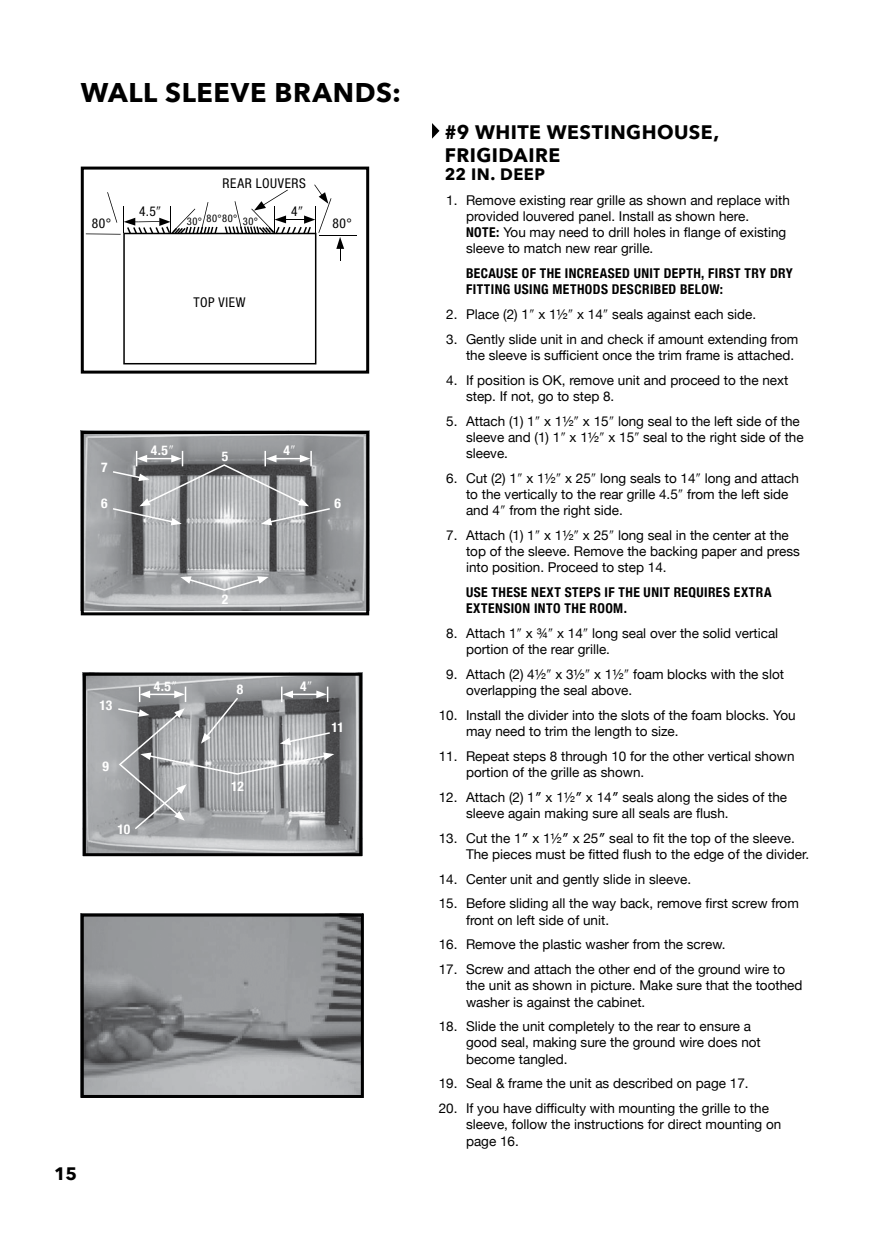
<style>
.page{position:relative;width:893px;height:1234px;background:#fff}
.page>*{position:absolute;margin:0;border:0;box-sizing:border-box;transform-origin:0 0}
.t1{font:700 27px "Avenir Next";letter-spacing:.025em;color:#000}
.t2{font:700 19.5px/23.4px "Avenir Next";letter-spacing:.025em;color:#000}
.t3{font:700 18px "Avenir Next";color:#000}
.t4{font:700 16.5px "Avenir Next";letter-spacing:.03em;color:#000}
.t5{font:13.5px/16.2px "Helvetica Neue";color:#000}
.t6{font:700 condensed 13.5px/16.2px "Helvetica Neue";letter-spacing:.03em;color:#000}
.t7{font:condensed 13.5px "Helvetica Neue LT Std";letter-spacing:.04em;color:#000}
.t8{font:700 condensed 13.5px "Helvetica Neue";letter-spacing:-.015em;color:#fff}
.t9{font:condensed 10.5px "Helvetica Neue LT Std";letter-spacing:.05em;color:#000}
.s1{font-weight:700;font-stretch:condensed}
</style>
<div class="page">
<svg style="left:432px;top:123px;width:7px;height:16px"></svg>
<hr style="left:86px;top:233px;width:35px;height:1px;background:#000">
<svg style="left:107px;top:192px;width:10px;height:31px"></svg>
<hr style="left:319px;top:234px;width:38px;height:1px;background:#000">
<div style="left:81px;top:166px;width:288px;height:207px;border:3px solid #000"></div>
<img style="left:85px;top:435px;width:280px;height:175px">
<div style="left:81px;top:431px;width:288px;height:184px;border:3px solid #000"></div>
<img style="left:87px;top:676px;width:271px;height:176px">
<div style="left:83px;top:672px;width:279px;height:184px;border:3px solid #000"></div>
<img style="left:85px;top:917px;width:275px;height:176px">
<div style="left:81px;top:913px;width:283px;height:184px;border:3px solid #000"></div>
<svg style="left:180px;top:576px;width:88px;height:15px"></svg>
<svg style="left:123px;top:184px;width:221px;height:180px"></svg>
<svg style="left:111px;top:445px;width:221px;height:80px;background:#949698"></svg>
<svg style="left:117px;top:681px;width:217px;height:149px;background:#9c9d9f"></svg>
<h1 class="t1" style="left:81px;top:69px;width:322px">WALL SLEEVE BRANDS:</h1>
<p class="t7" style="left:223px;top:175px;width:85px">REAR LOUVERS</p>
<p class="t7" style="left:139px;top:203px;width:18px">4.5</p>
<p class="t7" style="left:291px;top:203px;width:8px">4</p>
<p class="t9" style="left:207px;top:212px;width:32px">80°80°</p>
<p class="t9" style="left:187px;top:215px;width:17px">30°</p>
<p class="t9" style="left:243px;top:215px;width:17px">30°</p>
<p class="t7" style="left:92px;top:215px;width:21px">80°</p>
<p class="t7" style="left:333px;top:215px;width:21px">80°</p>
<p class="t7" style="left:194px;top:294px;width:53px">TOP VIEW</p>
<p class="t8" style="left:101px;top:455px;width:8px">7</p>
<p class="t8" style="left:151px;top:439px;width:19px">4.5</p>
<p class="t8" style="left:222px;top:445px;width:8px">5</p>
<p class="t8" style="left:284px;top:439px;width:8px">4</p>
<p class="t8" style="left:101px;top:492px;width:8px">6</p>
<p class="t8" style="left:335px;top:492px;width:8px">6</p>
<p class="t8" style="left:99px;top:694px;width:14px">13</p>
<p class="t8" style="left:103px;top:754px;width:8px">9</p>
<p class="t8" style="left:118px;top:817px;width:14px">10</p>
<p class="t8" style="left:154px;top:674px;width:19px">4.5</p>
<p class="t8" style="left:222px;top:587px;width:8px">2</p>
<p class="t8" style="left:237px;top:678px;width:8px">8</p>
<p class="t8" style="left:231px;top:774px;width:14px">12</p>
<p class="t8" style="left:300px;top:674px;width:8px">4</p>
<p class="t8" style="left:331px;top:716px;width:14px">11</p>
<h3 class="t3" style="left:54px;top:1157px;width:25px">15</h3>
<h2 class="t2" style="left:445px;top:120px;width:276px">#9 WHITE WESTINGHOUSE,<br>FRIGIDAIRE</h2>
<p class="t4" style="left:445px;top:160px;width:102px">22 IN. DEEP</p>
<p class="t5" style="left:466px;top:193px;width:325px;text-indent:-20px">1. Remove existing rear grille as shown and replace with provided louvered panel. Install as shown here.<br><span class="s1">NOTE:</span> You may need to drill holes in flange of existing sleeve to match new rear grille.</p>
<p class="t6" style="left:466px;top:264px;width:328px">BECAUSE OF THE INCREASED UNIT DEPTH, FIRST TRY DRY<br>FITTING USING METHODS DESCRIBED BELOW:</p>
<p class="t5" style="left:446px;top:307px;width:311px">2. Place (2) 1 x 1½ x 14 seals against each side.</p>
<p class="t5" style="left:466px;top:331px;width:334px;text-indent:-20px">3. Gently slide unit in and check if amount extending from the sleeve is sufficient once the trim frame is attached.</p>
<p class="t5" style="left:466px;top:372px;width:324px;text-indent:-20px">4. If position is OK, remove unit and proceed to the next step. If not, go to step 8.</p>
<p class="t5" style="left:466px;top:413px;width:339px;text-indent:-20px">5. Attach (1) 1 x 1½ x 15 long seal to the left side of the sleeve and (1) 1 x 1½ x 15 seal to the right side of the sleeve.</p>
<p class="t5" style="left:466px;top:470px;width:334px;text-indent:-20px">6. Cut (2) 1 x 1½ x 25 long seals to 14 long and attach to the vertically to the rear grille 4.5 from the left side and 4 from the right side.</p>
<p class="t5" style="left:466px;top:527px;width:335px;text-indent:-20px">7. Attach (1) 1 x 1½ x 25 long seal in the center at the top of the sleeve. Remove the backing paper and press into position. Proceed to step 14.</p>
<p class="t6" style="left:466px;top:583px;width:307px">USE THESE NEXT STEPS IF THE UNIT REQUIRES EXTRA<br>EXTENSION INTO THE ROOM.</p>
<p class="t5" style="left:466px;top:625px;width:314px;text-indent:-20px">8. Attach 1 x ¾ x 14 long seal over the solid vertical portion of the rear grille.</p>
<p class="t5" style="left:466px;top:666px;width:319px;text-indent:-20px">9. Attach (2) 4½ x 3½ x 1½ foam blocks with the slot overlapping the seal above.</p>
<p class="t5" style="left:466px;top:707px;width:331px;text-indent:-27px">10. Install the divider into the slots of the foam blocks. You may need to trim the length to size.</p>
<p class="t5" style="left:466px;top:748px;width:330px;text-indent:-27px">11. Repeat steps 8 through 10 for the other vertical shown portion of the grille as shown.</p>
<p class="t5" style="left:466px;top:789px;width:322px;text-indent:-27px">12. Attach (2) 1″ x 1½″ x 14″ seals along the sides of the sleeve again making sure all seals are flush.</p>
<p class="t5" style="left:466px;top:830px;width:345px;text-indent:-27px">13. Cut the 1″ x 1½″ x 25″ seal to fit the top of the sleeve.<br>The pieces must be fitted flush to the edge of the divider.</p>
<p class="t5" style="left:439px;top:871px;width:254px">14. Center unit and gently slide in sleeve.</p>
<p class="t5" style="left:466px;top:896px;width:334px;text-indent:-27px">15. Before sliding all the way back, remove first screw from front on left side of unit.</p>
<p class="t5" style="left:439px;top:937px;width:288px">16. Remove the plastic washer from the screw.</p>
<p class="t5" style="left:466px;top:961px;width:338px;text-indent:-27px">17. Screw and attach the other end of the ground wire to the unit as shown in picture. Make sure that the toothed washer is against the cabinet.</p>
<p class="t5" style="left:466px;top:1018px;width:296px;text-indent:-27px">18. Slide the unit completely to the rear to ensure a good seal, making sure the ground wire does not become tangled.</p>
<p class="t5" style="left:439px;top:1075px;width:311px">19. Seal &amp; frame the unit as described on page 17.</p>
<p class="t5" style="left:466px;top:1100px;width:317px;text-indent:-27px">20. If you have difficulty with mounting the grille to the sleeve, follow the instructions for direct mounting on page 16.</p>
</div>
